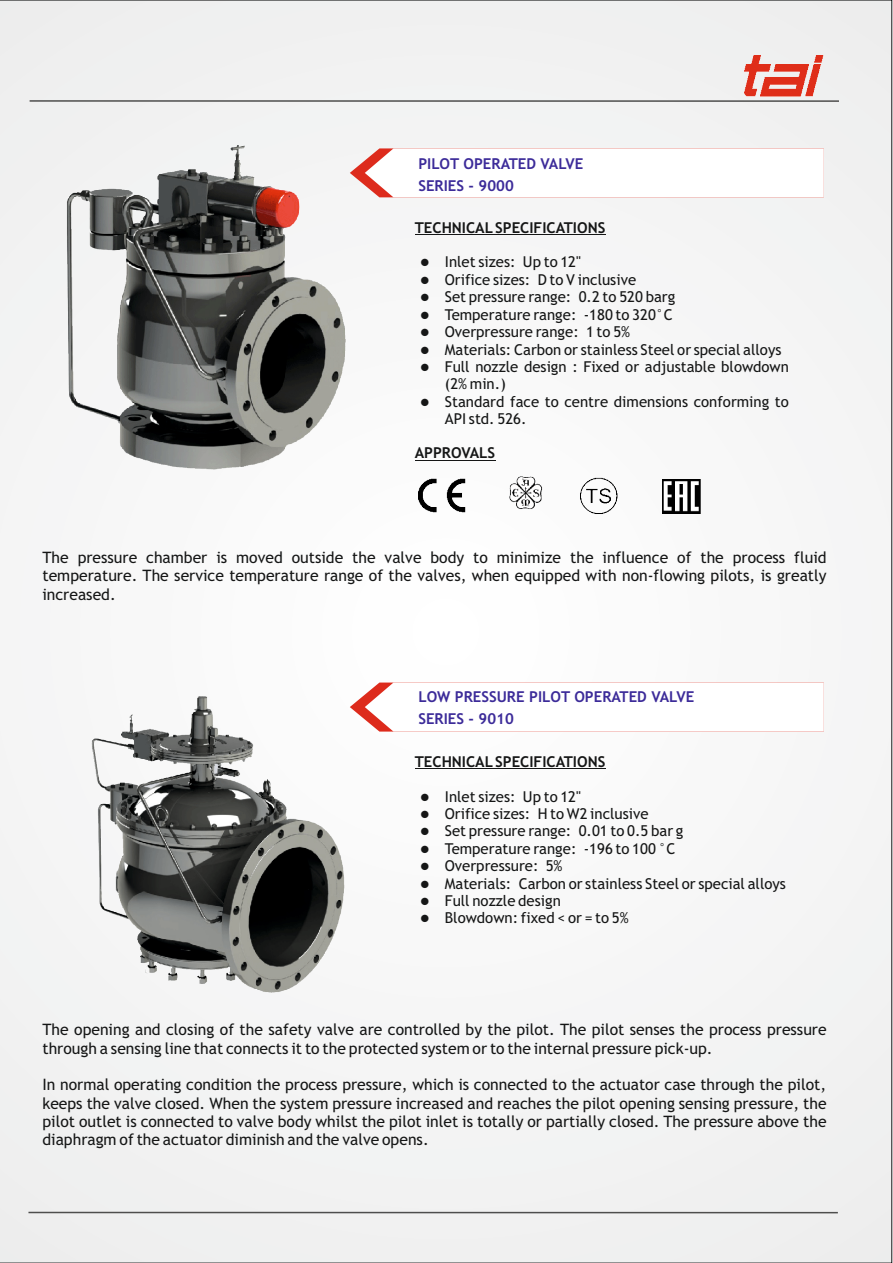
<style>
.page{position:relative;width:893px;height:1263px;background:#fff}
.page>*{position:absolute;margin:0;border:0;box-sizing:border-box;transform-origin:0 0}
.t1{font:15.75px/18.3px "Trebuchet MS";color:#151616;text-align:justify}
.t2{font:15px/17.4px "Trebuchet MS";color:#151616}
.t3{font:700 15px/22.6px "Trebuchet MS";color:#3c2b99}
.t4{font:700 15px "Trebuchet MS";color:#151616}
</style>
<div class="page">
<div style="left:0;top:0;width:892px;height:1263px;background:#f5f5f5"></div>
<hr style="left:30px;top:100px;width:809px;height:2px;background:#4e4e4d">
<hr style="left:28px;top:1212px;width:810px;height:1px;background:#4e4e4d">
<svg style="left:446px;top:682px;width:378px;height:49px"></svg>
<hr style="left:415px;top:768px;width:190px;height:1px;background:#151616">
<img style="left:0;top:651px;width:446px;height:382px">
<img style="left:744px;top:56px;width:79px;height:40px">
<svg style="left:473px;top:148px;width:351px;height:49px"></svg>
<hr style="left:415px;top:234px;width:190px;height:1px;background:#151616">
<img style="left:0;top:70px;width:473px;height:447px">
<hr style="left:415px;top:460px;width:80px;height:1px;background:#151616">
<img style="left:419px;top:478px;width:47px;height:35px">
<img style="left:663px;top:479px;width:37px;height:34px">
<img style="left:570px;top:470px;width:55px;height:54px">
<img style="left:508px;top:475px;width:37px;height:36px">
<p class="t3" style="left:418px;top:153px;width:167px">PILOT OPERATED VALVE<br>SERIES - 9000</p>
<p class="t4" style="left:415px;top:222px;width:192px">TECHNICAL SPECIFICATIONS</p>
<p class="t2" style="left:420px;top:255px;width:162px">● Inlet sizes: Up to 12"</p>
<p class="t2" style="left:420px;top:272px;width:217px">● Orifice sizes: D to V inclusive</p>
<p class="t2" style="left:420px;top:290px;width:256px">● Set pressure range: 0.2 to 520 barg</p>
<p class="t2" style="left:420px;top:307px;width:254px">● Temperature range: -180 to 320°C</p>
<p class="t2" style="left:420px;top:324px;width:211px">● Overpressure range: 1 to 5%</p>
<p class="t2" style="left:420px;top:342px;width:363px">● Materials: Carbon or stainless Steel or special alloys</p>
<p class="t2" style="left:445px;top:359px;width:346px;text-indent:-25px">● Full nozzle design : Fixed or adjustable blowdown (2% min.)</p>
<p class="t2" style="left:445px;top:394px;width:346px;text-indent:-25px">● Standard face to centre dimensions conforming to<br>API std. 526.</p>
<p class="t4" style="left:415px;top:447px;width:82px">APPROVALS</p>
<p class="t1" style="left:42px;top:550px;width:786px">The pressure chamber is moved outside the valve body to minimize the influence of the process fluid temperature. The service temperature range of the valves, when equipped with non-flowing pilots, is greatly increased.</p>
<p class="t3" style="left:418px;top:686px;width:277px">LOW PRESSURE PILOT OPERATED VALVE<br>SERIES - 9010</p>
<p class="t4" style="left:415px;top:756px;width:192px">TECHNICAL SPECIFICATIONS</p>
<p class="t2" style="left:420px;top:789px;width:162px">● Inlet sizes: Up to 12"</p>
<p class="t2" style="left:420px;top:806px;width:230px">● Orifice sizes: H to W2 inclusive</p>
<p class="t2" style="left:420px;top:824px;width:265px">● Set pressure range: 0.01 to 0.5 bar g</p>
<p class="t2" style="left:420px;top:841px;width:257px">● Temperature range: -196 to 100 °C</p>
<p class="t2" style="left:420px;top:858px;width:144px">● Overpressure: 5%</p>
<p class="t2" style="left:420px;top:876px;width:367px">● Materials: Carbon or stainless Steel or special alloys</p>
<p class="t2" style="left:420px;top:893px;width:142px">● Full nozzle design</p>
<p class="t2" style="left:420px;top:911px;width:210px">● Blowdown: fixed &lt; or = to 5%</p>
<p class="t1" style="left:42px;top:1022px;width:786px">The opening and closing of the safety valve are controlled by the pilot. The pilot senses the process pressure through a sensing line that connects it to the protected system or to the internal pressure pick-up.</p>
<p class="t1" style="left:42px;top:1077px;width:786px">In normal operating condition the process pressure, which is connected to the actuator case through the pilot, keeps the valve closed. When the system pressure increased and reaches the pilot opening sensing pressure, the pilot outlet is connected to valve body whilst the pilot inlet is totally or partially closed. The pressure above the diaphragm of the actuator diminish and the valve opens.</p>
</div>
